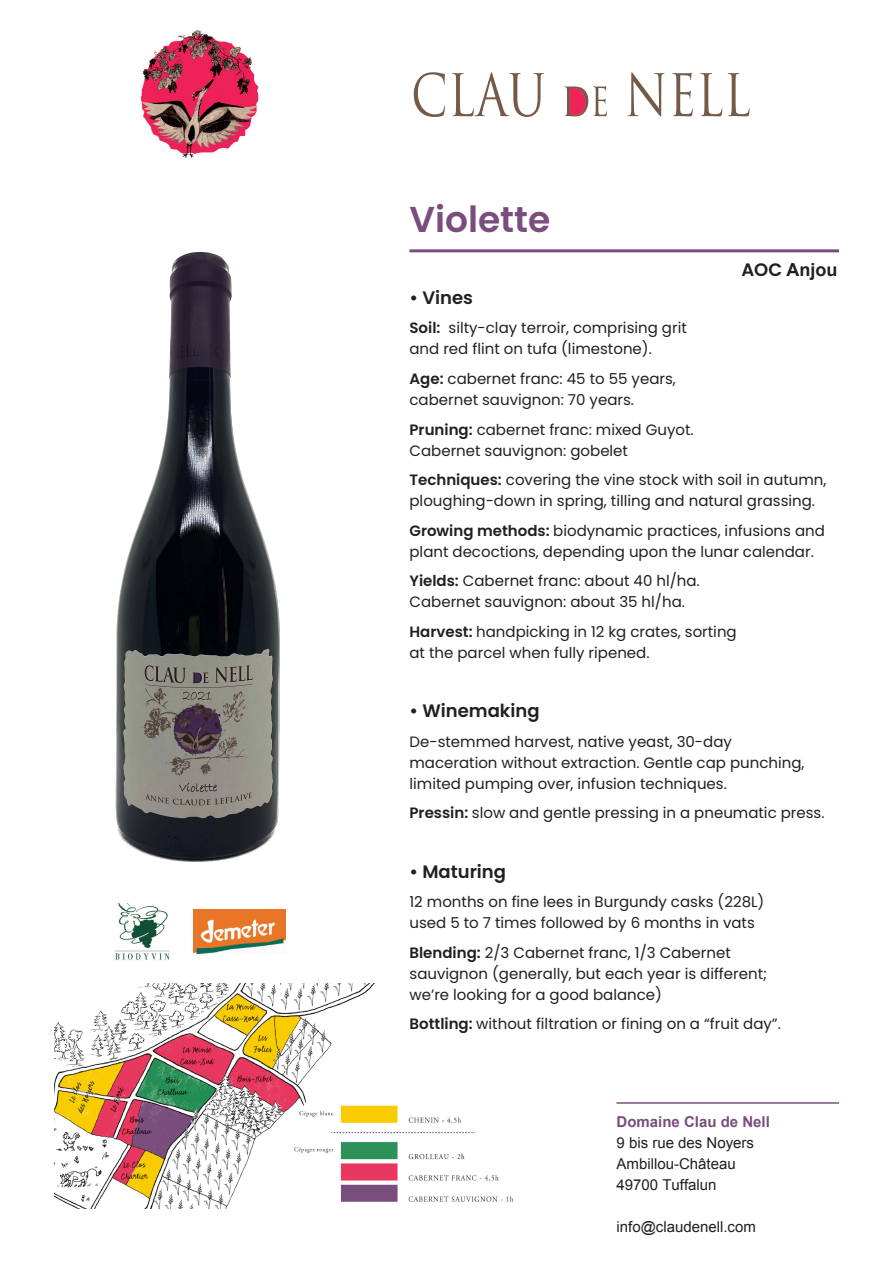
<style>
.page{position:relative;width:893px;height:1263px;background:#fff}
.page>*{position:absolute;margin:0;border:0;box-sizing:border-box;transform-origin:0 0}
.t1{font:600 36px "Poppins";color:#794e7c}
.t2{font:600 18px "Poppins";color:#231f20}
.t3{font:700 18px "Arial";color:#231f20}
.t4{font:15px/21px "Poppins";color:#231f20}
.t5{font:15px/21px "Arial";color:#231f20}
.t6{font:700 15px "Arial";color:#794e7c}
.s1{font-family:"Poppins";font-weight:600}
.s2{font-weight:600}
</style>
<div class="page">
<img style="left:54px;top:983px;width:460px;height:226px">
<hr style="left:409px;top:249px;width:430px;height:3px;background:#794e7c">
<hr style="left:616px;top:1102px;width:223px;height:2px;background:#794e7c">
<svg style="left:414px;top:72px;width:31px;height:45px"></svg>
<svg style="left:452px;top:72px;width:92px;height:45px"></svg>
<svg style="left:628px;top:72px;width:37px;height:45px"></svg>
<svg style="left:672px;top:73px;width:21px;height:43px"></svg>
<svg style="left:700px;top:73px;width:22px;height:43px"></svg>
<svg style="left:728px;top:73px;width:22px;height:43px"></svg>
<svg style="left:564px;top:86px;width:43px;height:30px"></svg>
<img style="left:140px;top:31px;width:119px;height:127px">
<img style="left:115px;top:904px;width:55px;height:56px">
<img style="left:193px;top:910px;width:92px;height:43px">
<img style="left:116px;top:253px;width:164px;height:608px">
<h1 class="t1" style="left:409px;top:199px;width:142px">Violette</h1>
<p class="t3" style="left:741px;top:258px;width:98px"><span class="s1">AOC</span> Anjou</p>
<p class="t2" style="left:409px;top:287px;width:65px">• Vines</p>
<p class="t4" style="left:409px;top:318px;width:279px"><span class="s2">Soil:</span> silty-clay terroir, comprising grit and red flint on tufa (limestone).</p>
<p class="t4" style="left:409px;top:368px;width:268px"><span class="s2">Age:</span> cabernet franc: 45 to 55 years, cabernet sauvignon: 70 years.</p>
<p class="t4" style="left:409px;top:419px;width:286px"><span class="s2">Pruning:</span> cabernet franc: mixed Guyot.<br>Cabernet sauvignon: gobelet</p>
<p class="t4" style="left:409px;top:469px;width:418px"><span class="s2">Techniques:</span> covering the vine stock with soil in autumn, ploughing-down in spring, tilling and natural grassing.</p>
<p class="t4" style="left:409px;top:520px;width:417px"><span class="s2">Growing methods:</span> biodynamic practices, infusions and plant decoctions, depending upon the lunar calendar.</p>
<p class="t4" style="left:409px;top:570px;width:292px"><span class="s2">Yields:</span> Cabernet franc: about 40 hl/ha.<br>Cabernet sauvignon: about 35 hl/ha.</p>
<p class="t4" style="left:409px;top:621px;width:329px"><span class="s2">Harvest:</span> handpicking in 12 kg crates, sorting at the parcel when fully ripened.</p>
<p class="t2" style="left:409px;top:700px;width:132px">• Winemaking</p>
<p class="t4" style="left:409px;top:731px;width:396px">De-stemmed harvest, native yeast, 30-day maceration without extraction. Gentle cap punching, limited pumping over, infusion techniques.</p>
<p class="t4" style="left:409px;top:802px;width:417px"><span class="s2">Pressin:</span> slow and gentle pressing in a pneumatic press.</p>
<p class="t2" style="left:409px;top:861px;width:98px">• Maturing</p>
<p class="t4" style="left:409px;top:892px;width:356px">12 months on fine lees in Burgundy casks (228L) used 5 to 7 times followed by 6 months in vats</p>
<p class="t4" style="left:409px;top:942px;width:359px"><span class="s2">Blending:</span> 2/3 Cabernet franc, 1/3 Cabernet sauvignon (generally, but each year is different; we’re looking for a good balance)</p>
<p class="t4" style="left:409px;top:1014px;width:373px"><span class="s2">Bottling:</span> without filtration or fining on a “fruit day”.</p>
<p class="t6" style="left:616px;top:1112px;width:155px">Domaine Clau de Nell</p>
<p class="t5" style="left:616px;top:1132px;width:139px">9 bis rue des Noyers<br>Ambillou-Château<br>49700 Tuffalun</p>
<p class="t5" style="left:616px;top:1216px;width:141px">info@claudenell.com</p>
</div>
